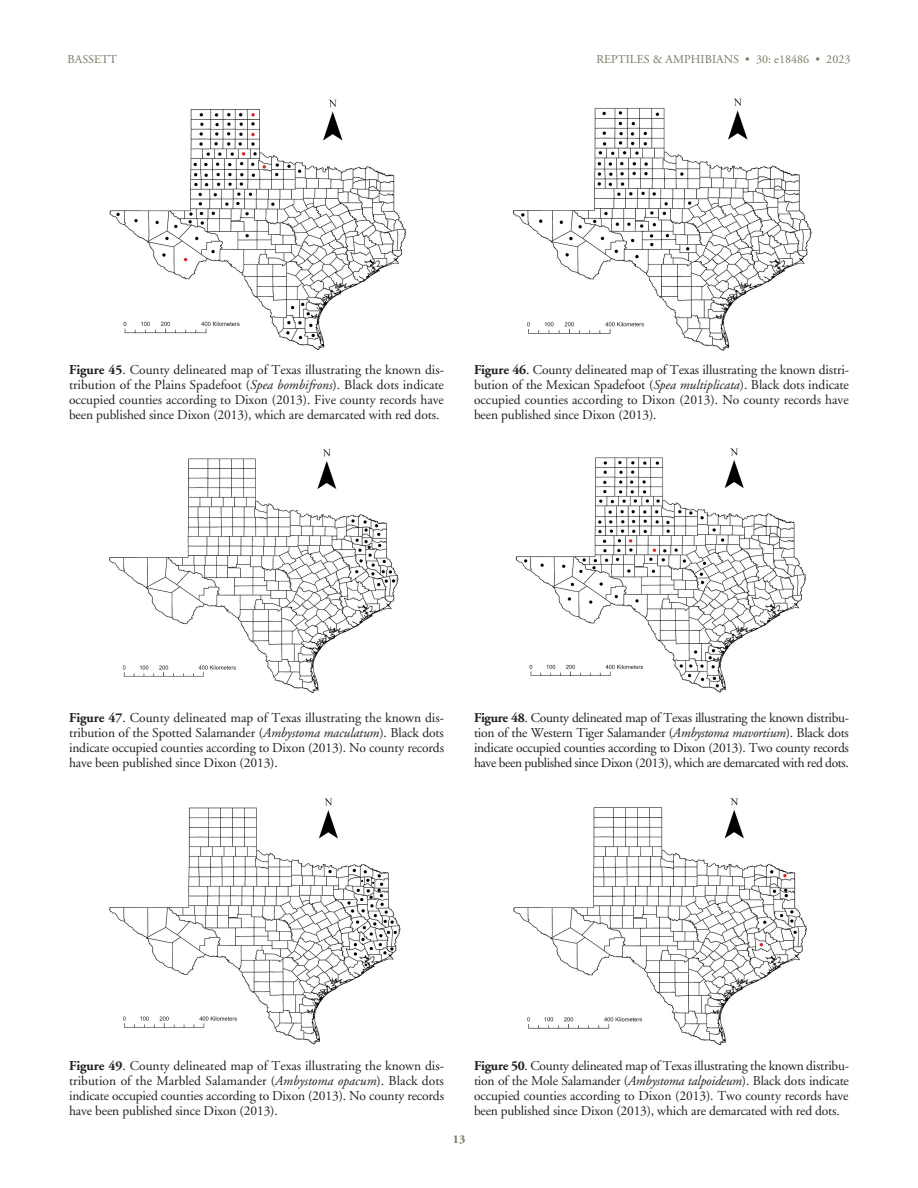
<style>
.page{position:relative;width:918px;height:1188px;background:#fff}
.page>*{position:absolute;margin:0;border:0;box-sizing:border-box;transform-origin:0 0}
.Figure_Caption{font:13.5px/15px "Adobe Garamond";letter-spacing:-.01em;color:#231f20;text-align:justify}
.t1{font:12px "Adobe Garamond";letter-spacing:.005em;color:#717a60}
.t2{font:700 12px "Adobe Garamond";color:#717a60}
.s1{font-weight:700}
.s2{font-style:italic}
</style>
<div class="page">
<img style="left:109px;top:99px;width:298px;height:251px">
<img style="left:109px;top:449px;width:290px;height:244px">
<img style="left:109px;top:798px;width:292px;height:247px">
<img style="left:513px;top:98px;width:299px;height:253px">
<img style="left:515px;top:448px;width:291px;height:245px">
<img style="left:513px;top:798px;width:294px;height:248px">
<p class="t1" style="left:68px;top:53px;width:51px">BASSETT</p>
<p class="t1" style="left:596px;top:53px;width:256px">REPTILES &amp; AMPHIBIANS • 30: e18486 • 2023</p>
<p class="Figure_Caption" style="left:69px;top:362px;width:377px"><span class="s1">Figure 45</span>. County delineated map of Texas illustrating the known dis&shy;tribution of the Plains Spadefoot (<span class="s2">Spea bombifrons</span>). Black dots indicate occupied counties according to Dixon (2013). Five county records have been published since Dixon (2013), which are demarcated with red dots.</p>
<p class="Figure_Caption" style="left:474px;top:362px;width:377px"><span class="s1">Figure 46</span>. County delineated map of Texas illustrating the known distri&shy;bution of the Mexican Spadefoot (<span class="s2">Spea multiplicata</span>). Black dots indicate occupied counties according to Dixon (2013). No county records have been published since Dixon (2013).</p>
<p class="Figure_Caption" style="left:69px;top:711px;width:377px"><span class="s1">Figure 47</span>. County delineated map of Texas illustrating the known dis&shy;tribution of the Spotted Salamander (<span class="s2">Ambystoma maculatum</span>). Black dots indicate occupied counties according to Dixon (2013). No county records have been published since Dixon (2013).</p>
<p class="Figure_Caption" style="left:474px;top:711px;width:377px"><span class="s1">Figure 48</span>. County delineated map of Texas illustrating the known distribu&shy;tion of the Western Tiger Salamander (<span class="s2">Ambystoma mavortium</span>). Black dots indicate occupied counties according to Dixon (2013). Two county records have been published since Dixon (2013), which are demarcated with red dots.</p>
<p class="Figure_Caption" style="left:69px;top:1059px;width:377px"><span class="s1">Figure 49</span>. County delineated map of Texas illustrating the known dis&shy;tribution of the Marbled Salamander (<span class="s2">Ambystoma opacum</span>). Black dots indicate occupied counties according to Dixon (2013). No county records have been published since Dixon (2013).</p>
<p class="t2" style="left:453px;top:1132px;width:14px">13</p>
<p class="Figure_Caption" style="left:474px;top:1059px;width:377px"><span class="s1">Figure 50</span>. County delineated map of Texas illustrating the known distribu&shy;tion of the Mole Salamander (<span class="s2">Ambystoma talpoideum</span>). Black dots indicate occupied counties according to Dixon (2013). Two county records have been published since Dixon (2013), which are demarcated with red dots.</p>
</div>
